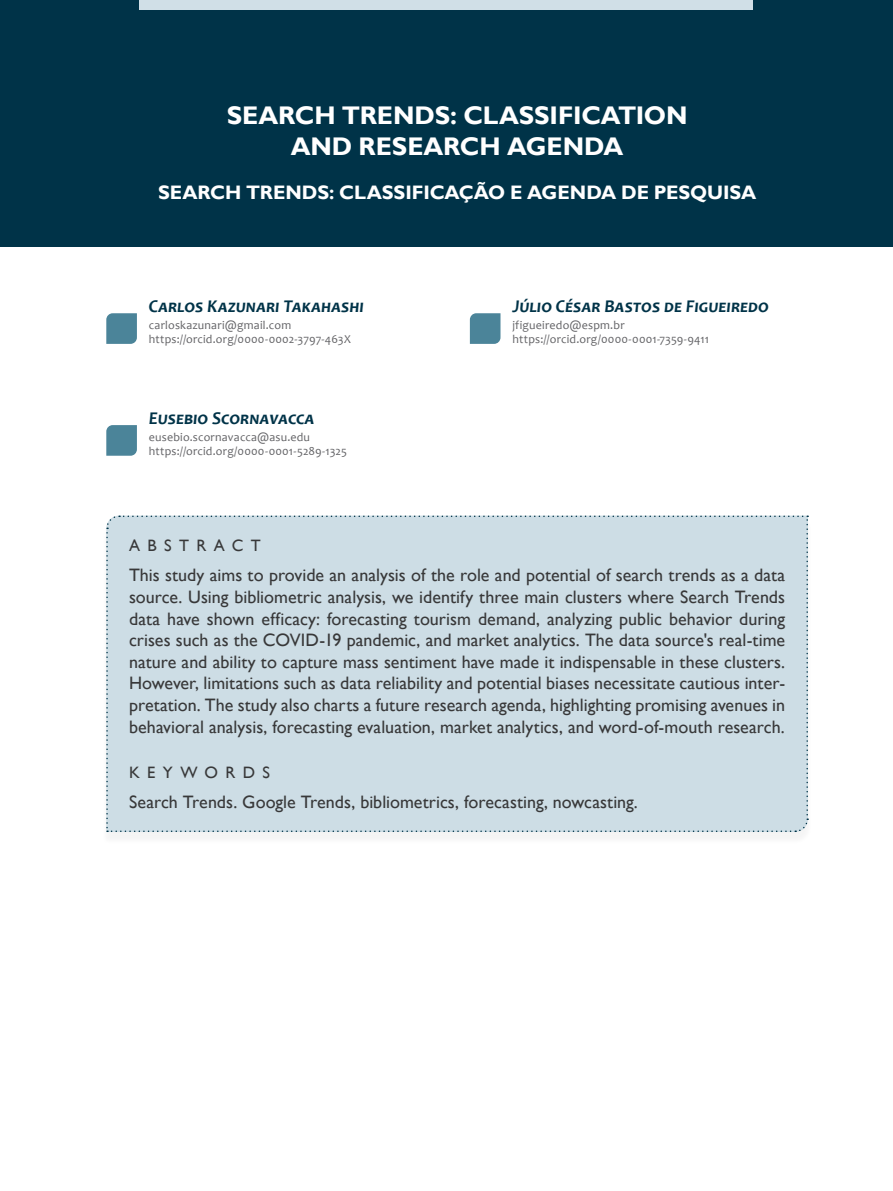
<style>
.page{position:relative;width:893px;height:1191px;background:#fff}
.page>*{position:absolute;margin:0;border:0;box-sizing:border-box;transform-origin:0 0}
.t1{font:700 25.5px/30.6px "Gill Sans";letter-spacing:-.005em;color:#fff;text-align:center}
.t2{font:700 19.5px "Gill Sans";letter-spacing:-.01em;color:#fff}
.t3{font:18px/21.6px "Gill Sans";color:#383839;text-align:justify}
.t4{font:italic 700 18px "Candara";color:#003348}
.t5{font:16.5px "Gill Sans";letter-spacing:.45em;color:#383839}
.t6{font:12px/14.4px "Candara";letter-spacing:.015em;color:#636366}
</style>
<div class="page">
<div style="left:101px;top:519px;width:712px;height:326px;background:#f8f7f8"></div>
<div style="left:106px;top:515px;width:703px;height:317px;background:#cddde5"></div>
<div style="left:0;top:0;width:893px;height:203px;background:#003348"></div>
<div style="left:0;top:58px;width:893px;height:188px;background:#003348"></div>
<svg style="left:106px;top:313px;width:31px;height:31px"></svg>
<svg style="left:106px;top:425px;width:31px;height:31px"></svg>
<svg style="left:470px;top:313px;width:30px;height:31px"></svg>
<div style="left:140px;top:0;width:613px;height:9px;background:#d0dfe7"></div>
<h1 class="t1" style="left:227px;top:101px;width:462px">SEARCH TRENDS: CLASSIFICATION<br>AND RESEARCH AGENDA</h1>
<p class="t2" style="left:158px;top:181px;width:600px">SEARCH TRENDS: CLASSIFICAÇÃO E AGENDA DE PESQUISA</p>
<p class="t4" style="left:149px;top:295px;width:216px">Carlos Kazunari Takahashi</p>
<p class="t6" style="left:149px;top:318px;width:203px">carloskazunari@gmail.com https://orcid.org/0000-0002-3797-463X</p>
<p class="t4" style="left:149px;top:407px;width:167px">Eusebio Scornavacca</p>
<p class="t6" style="left:149px;top:429px;width:200px">eusebio.scornavacca@asu.edu https://orcid.org/0000-0001-5289-1325</p>
<p class="t4" style="left:512px;top:295px;width:258px">Júlio César Bastos de Figueiredo</p>
<p class="t6" style="left:512px;top:318px;width:198px">jfigueiredo@espm.br https://orcid.org/0000-0001-7359-9411</p>
<p class="t5" style="left:129px;top:536px;width:133px">ABSTRACT</p>
<p class="t3" style="left:129px;top:565px;width:658px">This study aims to provide an analysis of the role and potential of search trends as a data source. Using bibliometric analysis, we identify three main clusters where Search Trends data have shown efficacy: forecasting tourism demand, analyzing public behavior during crises such as the COVID-19 pandemic, and market analytics. The data source's real-time nature and ability to capture mass sentiment have made it indispensable in these clusters.<br>However, limitations such as data reliability and potential biases necessitate cautious inter&shy;pretation. The study also charts a future research agenda, highlighting promising avenues in behavioral analysis, forecasting evaluation, market analytics, and word-of-mouth research.</p>
<p class="t5" style="left:129px;top:762px;width:143px">KEYWORDS</p>
<p class="t3" style="left:129px;top:791px;width:510px">Search Trends. Google Trends, bibliometrics, forecasting, nowcasting.</p>
</div>
